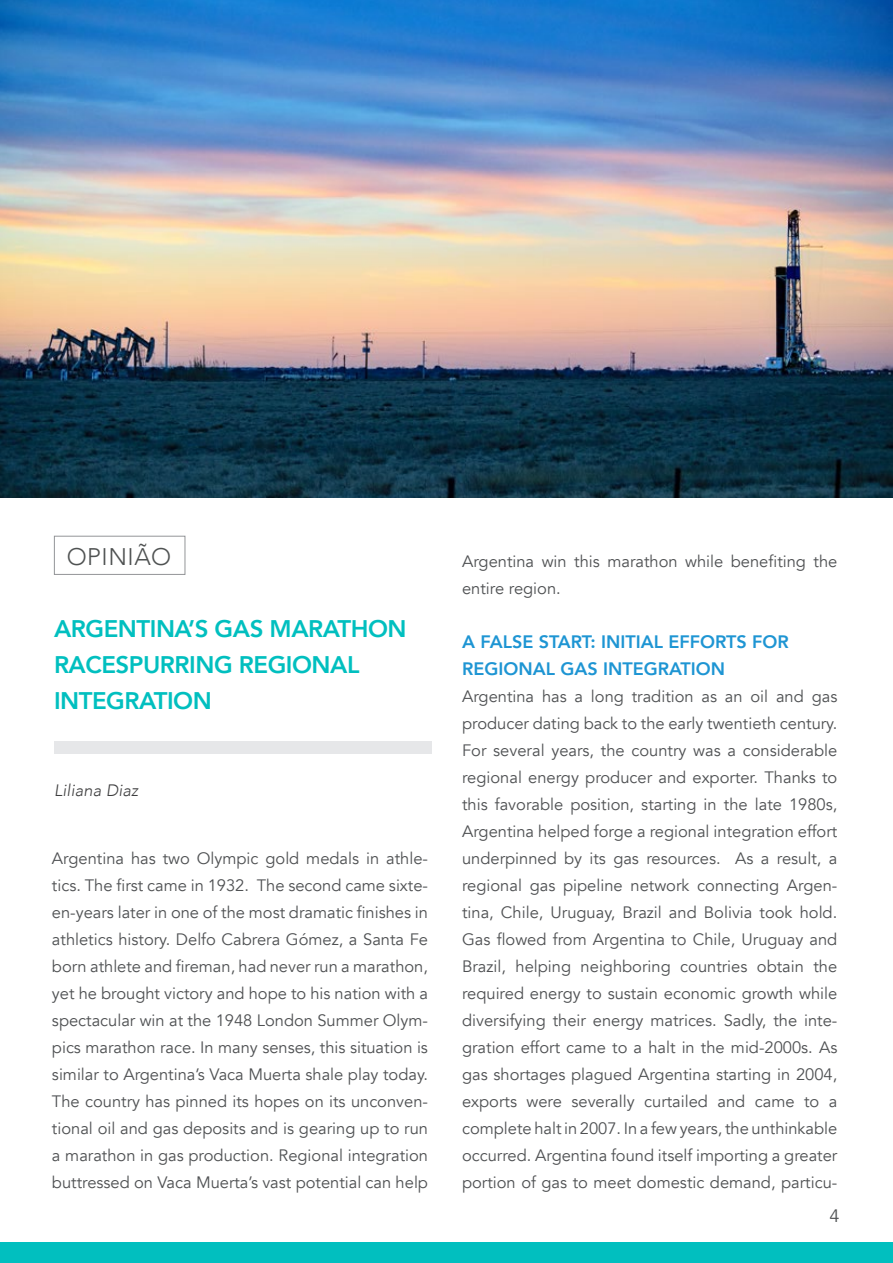
<style>
.page{position:relative;width:893px;height:1263px;background:#fff}
.page>*{position:absolute;margin:0;border:0;box-sizing:border-box;transform-origin:0 0}
.t1{font:800 24px/36px "Avenir";letter-spacing:-.02em;color:#01bfbf}
.t2{font:300 24px "Avenir";letter-spacing:.02em;color:#4f5252}
.t3{font:800 18px/27px "Avenir";color:#1e95d3}
.t4{font:18px "Avenir";color:#4f5153}
.t5{font:16.5px/27px "Avenir";color:#4f5153;text-align:justify}
.t6{font:italic 300 16.5px "Avenir";letter-spacing:.01em;color:#3e3e3f}
</style>
<div class="page">
<div style="left:0;top:1243px;width:893px;height:20px;background:#01bfbf"></div>
<img style="left:0;top:0;width:893px;height:497px">
<div style="left:54px;top:741px;width:378px;height:13px;background:#e6e7e9"></div>
<div style="left:54px;top:536px;width:131px;height:39px;border:1px solid #939598"></div>
<h1 class="t2" style="left:67px;top:543px;width:106px">OPINIÃO</h1>
<h1 class="t1" style="left:54px;top:611px;width:354px">ARGENTINA’S GAS MARATHON<br>RACESPURRING REGIONAL<br>INTEGRATION</h1>
<p class="t6" style="left:54px;top:780px;width:86px">Liliana Diaz</p>
<p class="t5" style="left:52px;top:845px;width:378px">Argentina has two Olympic gold medals in athle&shy;tics. The first came in 1932. The second came sixte&shy;en-years later in one of the most dramatic finishes in athletics history. Delfo Cabrera Gómez, a Santa Fe born athlete and fireman, had never run a marathon, yet he brought victory and hope to his nation with a spectacular win at the 1948 London Summer Olym&shy;pics marathon race. In many senses, this situation is similar to Argentina’s Vaca Muerta shale play today.<br>The country has pinned its hopes on its unconven&shy;tional oil and gas deposits and is gearing up to run a marathon in gas production. Regional integration buttressed on Vaca Muerta’s vast potential can help</p>
<p class="t5" style="left:462px;top:548px;width:377px">Argentina win this marathon while benefiting the entire region.</p>
<p class="t3" style="left:462px;top:628px;width:328px">A FALSE START: INITIAL EFFORTS FOR<br>REGIONAL GAS INTEGRATION</p>
<p class="t5" style="left:462px;top:683px;width:377px">Argentina has a long tradition as an oil and gas producer dating back to the early twentieth century.<br>For several years, the country was a considerable regional energy producer and exporter. Thanks to this favorable position, starting in the late 1980s, Argentina helped forge a regional integration effort underpinned by its gas resources. As a result, a regional gas pipeline network connecting Argen&shy;tina, Chile, Uruguay, Brazil and Bolivia took hold.<br>Gas flowed from Argentina to Chile, Uruguay and Brazil, helping neighboring countries obtain the required energy to sustain economic growth while diversifying their energy matrices. Sadly, the inte&shy;gration effort came to a halt in the mid-2000s. As gas shortages plagued Argentina starting in 2004, exports were severally curtailed and came to a complete halt in 2007. In a few years, the unthinkable occurred. Argentina found itself importing a greater portion of gas to meet domestic demand, particu-</p>
<p class="t4" style="left:829px;top:1205px;width:12px">4</p>
</div>
